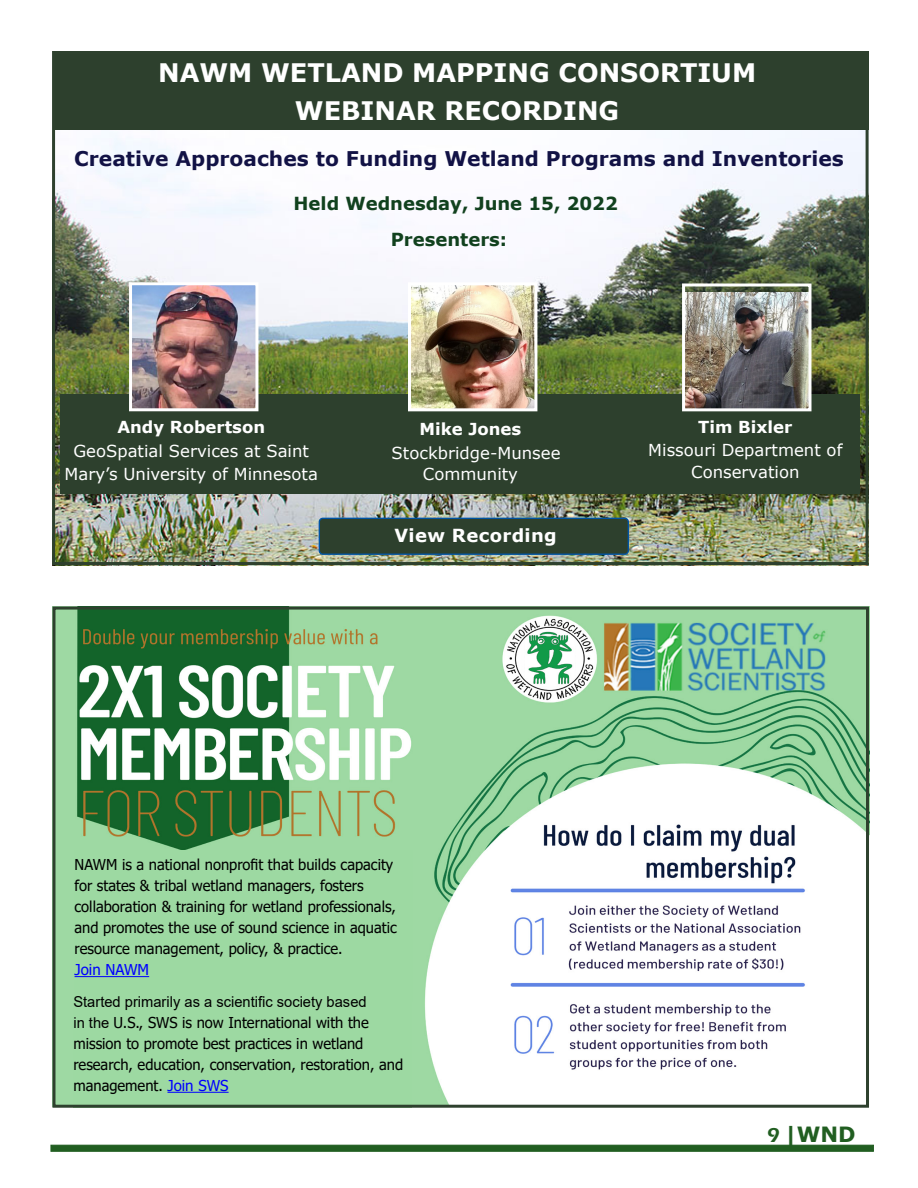
<style>
.page{position:relative;width:918px;height:1188px;background:#fff}
.page>*{position:absolute;margin:0;border:0;box-sizing:border-box;transform-origin:0 0}
.t1{font:700 25.5px/37.5px "Verdana";color:#fff;text-align:center}
.t2{font:700 21px "Verdana";color:#215e21}
.t3{font:700 20.25px "Verdana";color:#121245}
.t4{font:700 18px/36px "Verdana";color:#11411e}
.t5{font:700 18px "Verdana";letter-spacing:.02em;color:#fff}
.t6{font:16.5px/22.5px "Verdana";color:#fff;text-align:center}
.t7{font:700 16.5px "Verdana";color:#fff}
.t8{font:15px/21px "Tahoma";color:#000}
.t9{font:15px "Arial";color:#000}
.t10{font:15px "Tahoma";color:#00f}
.s1{font-family:"Arial"}
.s2{color:#00f}
.s3{font-family:"Eras ITC";font-weight:600}
</style>
<div class="page">
<div style="left:50px;top:1145px;width:824px;height:7px;background:#215e21;border:1px solid #215e21"></div>
<img style="left:56px;top:130px;width:809px;height:431px">
<div style="left:319px;top:518px;width:309px;height:36px;background:#2d402d;border-radius:4px"></div>
<div style="left:319px;top:518px;width:310px;height:37px;border:1px solid #0054a4;border-radius:4px"></div>
<div style="left:60px;top:394px;width:800px;height:100px;background:#2d402d"></div>
<img style="left:681px;top:282px;width:132px;height:131px">
<img style="left:406px;top:281px;width:133px;height:132px">
<img style="left:128px;top:281px;width:132px;height:132px">
<div style="left:54px;top:51px;width:815px;height:79px;background:#2d402d"></div>
<img style="left:56px;top:611px;width:809px;height:493px">
<div style="left:75px;top:850px;width:338px;height:151px;background:#9dd9a2"></div>
<hr style="left:75px;top:976px;width:74px;height:1px;background:#00f">
<div style="left:73px;top:996px;width:339px;height:112px;background:#9dd9a2"></div>
<hr style="left:167px;top:1092px;width:62px;height:1px;background:#00f">
<div style="left:52px;top:607px;width:817px;height:501px;border:3px solid #2e412e"></div>
<div style="left:52px;top:51px;width:817px;height:514px;border:3px solid #2e412e"></div>
<h1 class="t1" style="left:158px;top:54px;width:600px">NAWM WETLAND MAPPING CONSORTIUM<br>WEBINAR RECORDING</h1>
<h3 class="t3" style="left:74px;top:145px;width:771px">Creative Approaches to Funding Wetland Programs and Inventories</h3>
<p class="t4" style="left:391px;top:185px;width:229px;text-indent:-97px">Held Wednesday, June 15, 2022<br>Presenters:</p>
<p class="t7" style="left:117px;top:416px;width:149px">Andy Robertson</p>
<p class="t6" style="left:65px;top:440px;width:255px">GeoSpatial Services at Saint<br>Mary’s University of Minnesota</p>
<p class="t7" style="left:419px;top:417px;width:103px">Mike Jones</p>
<p class="t6" style="left:423px;top:442px;width:139px;line-height:21px;text-align:left;text-indent:-31px">Stockbridge-Munsee<br>Community</p>
<p class="t5" style="left:395px;top:523px;width:164px">View Recording</p>
<p class="t7" style="left:698px;top:416px;width:96px">Tim Bixler</p>
<p class="t6" style="left:648px;top:438px;width:196px">Missouri Department of<br>Conservation</p>
<p class="t8" style="left:75px;top:855px;width:324px">NAWM is a national nonprofit that builds capacity for states &amp; tribal wetland managers, fosters collaboration &amp; training for wetland professionals, and promotes the use of sound science in aquatic resource management, policy, &amp; practice.</p>
<p class="t10" style="left:75px;top:960px;width:76px">Join NAWM</p>
<p class="t9" style="left:73px;top:991px;width:295px">Started primarily as a scientific society based</p>
<p class="t8" style="left:73px;top:1013px;width:331px"><span class="s1">in the</span> U.S., SWS is now International with the mission to promote best practices in wetland research, education, conservation, restoration, and management. <span class="s2">Join SWS</span></p>
<h2 class="t2" style="left:767px;top:1120px;width:90px"><span class="s3">9</span> |WND</h2>
</div>
